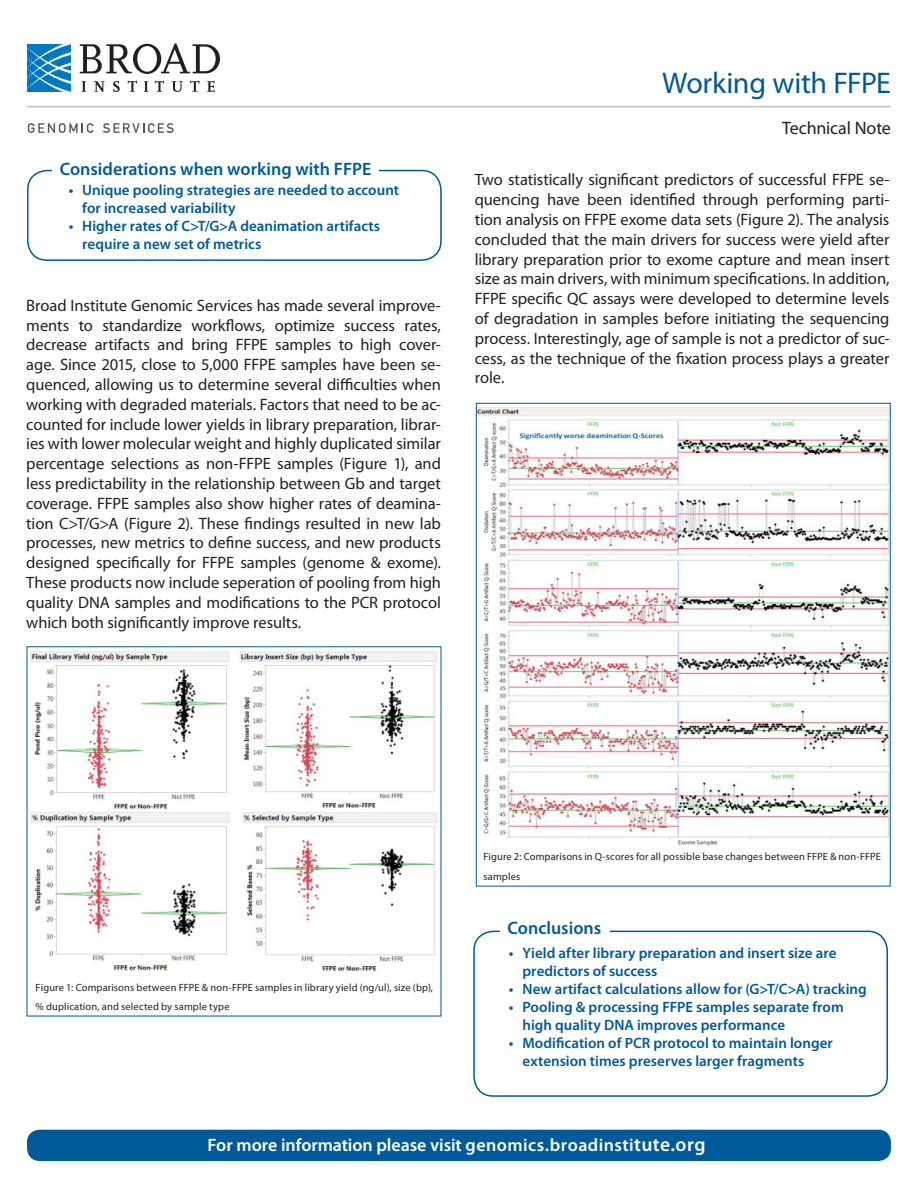
<style>
.page{position:relative;width:918px;height:1188px;background:#fff}
.page>*{position:absolute;margin:0;border:0;box-sizing:border-box;transform-origin:0 0}
.t1{font:30px "Myriad Pro";letter-spacing:-.01em;color:#005a99}
.t2{font:600 18px "Myriad Pro";letter-spacing:-.005em;color:#fff}
.t3{font:600 18px "Myriad Pro";color:#005a99}
.t4{font:18px "Myriad Pro";letter-spacing:-.01em;color:#231f20}
.t5{font:16.5px/19.8px "Myriad Pro";letter-spacing:-.005em;color:#231f20;text-align:justify}
.t6{font:600 15px/18px "Myriad Pro";color:#005999}
.t7{font:10.5px/19.8px "Myriad Pro";letter-spacing:.01em;color:#231f20}
.s1{font-size:19.5px}
</style>
<div class="page">
<div style="left:473px;top:931px;width:415px;height:166px;border:2px solid #005a99;border-radius:19px"></div>
<div style="left:27px;top:170px;width:415px;height:91px;border:2px solid #005a99;border-radius:19px"></div>
<hr style="left:27px;top:106px;width:864px;height:1px;background:#bec1c3">
<svg style="left:82px;top:81px;width:4px;height:11px"></svg>
<svg style="left:94px;top:81px;width:11px;height:11px"></svg>
<svg style="left:113px;top:81px;width:7px;height:11px"></svg>
<svg style="left:128px;top:81px;width:9px;height:11px"></svg>
<svg style="left:144px;top:81px;width:4px;height:11px"></svg>
<svg style="left:155px;top:81px;width:9px;height:11px"></svg>
<svg style="left:172px;top:81px;width:11px;height:11px"></svg>
<svg style="left:190px;top:81px;width:10px;height:11px"></svg>
<svg style="left:207px;top:81px;width:8px;height:11px"></svg>
<svg style="left:80px;top:43px;width:140px;height:31px"></svg>
<svg style="left:27px;top:44px;width:44px;height:48px;background:#3192cd"></svg>
<svg style="left:28px;top:123px;width:66px;height:10px"></svg>
<svg style="left:103px;top:123px;width:71px;height:10px"></svg>
<div style="left:52px;top:161px;width:327px;height:14px;background:#fff"></div>
<img style="left:30px;top:651px;width:407px;height:321px">
<img style="left:478px;top:407px;width:411px;height:439px">
<div style="left:500px;top:921px;width:109px;height:13px;background:#fff"></div>
<div style="left:28px;top:1130px;width:862px;height:30px;background:#005a99;border-radius:12px"></div>
<div style="left:27px;top:1130px;width:864px;height:31px;border:2px solid #005a99;border-radius:12px"></div>
<h1 class="t1" style="left:662px;top:64px;width:230px">Working with FFPE</h1>
<p class="t3" style="left:60px;top:157px;width:313px">Considerations when working with FFPE</p>
<p class="t6" style="left:82px;top:181px;width:318px;text-indent:-14px">• Unique pooling strategies are needed to account for increased variability</p>
<p class="t6" style="left:82px;top:217px;width:299px;text-indent:-14px">• Higher rates of C&gt;T/G&gt;A deanimation artifacts require a new set of metrics</p>
<p class="t5" style="left:26px;top:295px;width:416px">Broad Institute Genomic Services has made several improve&shy;ments to standardize workflows, optimize success rates, decrease artifacts and bring FFPE samples to high cover&shy;age. Since 2015, close to 5,000 FFPE samples have been se&shy;quenced, allowing us to determine several difficulties when working with degraded materials. Factors that need to be ac&shy;counted for include lower yields in library preparation, librar&shy;ies with lower molecular weight and highly duplicated similar percentage selections as non-FFPE samples (Figure 1), and less predictability in the relationship between Gb and target coverage. FFPE samples also show higher rates of deamina&shy;tion C&gt;T/G&gt;A (Figure 2). These findings resulted in new lab processes, new metrics to define success, and new products designed specifically for FFPE samples (genome &amp; exome).<br>These products now include seperation of pooling from high quality DNA samples and modifications to the PCR protocol which both significantly improve results.</p>
<p class="t4" style="left:782px;top:117px;width:110px">Technical Note</p>
<p class="t5" style="left:475px;top:170px;width:416px">Two statistically significant predictors of successful FFPE se&shy;quencing have been identified through performing parti&shy;tion analysis on FFPE exome data sets (Figure 2). The analysis concluded that the main drivers for success were yield after library preparation prior to exome capture and mean insert size as main drivers, with minimum specifications. In addition, FFPE specific QC assays were developed to determine levels of degradation in samples before initiating the sequencing process. Interestingly, age of sample is not a predictor of suc&shy;cess, as the technique of the fixation process plays a greater role.</p>
<p class="t7" style="left:36px;top:977px;width:399px">Figure 1: Comparisons between FFPE &amp; non-FFPE samples in library yield (ng/ul), size (bp), % duplication, and selected by sample type</p>
<p class="t7" style="left:483px;top:847px;width:399px">Figure 2: Comparisons in Q-scores for all possible base changes between FFPE &amp; non-FFPE samples</p>
<p class="t3" style="left:508px;top:917px;width:95px">Conclusions</p>
<p class="t6" style="left:522px;top:944px;width:316px;text-indent:-14px">• Yield after library preparation and insert size are predictors of success</p>
<p class="t6" style="left:509px;top:980px;width:359px">• New artifact calculations allow for (G&gt;T/C&gt;A) tracking</p>
<p class="t6" style="left:522px;top:998px;width:323px;text-indent:-14px">• Pooling &amp; processing FFPE samples separate from high quality DNA improves performance</p>
<p class="t6" style="left:522px;top:1034px;width:312px;text-indent:-14px">• Modification of PCR protocol to maintain longer extension times preserves larger fragments</p>
<p class="t2" style="left:207px;top:1133px;width:500px">For more information please visit genomics.broadinsti<span class="s1">tute.org</span></p>
</div>
